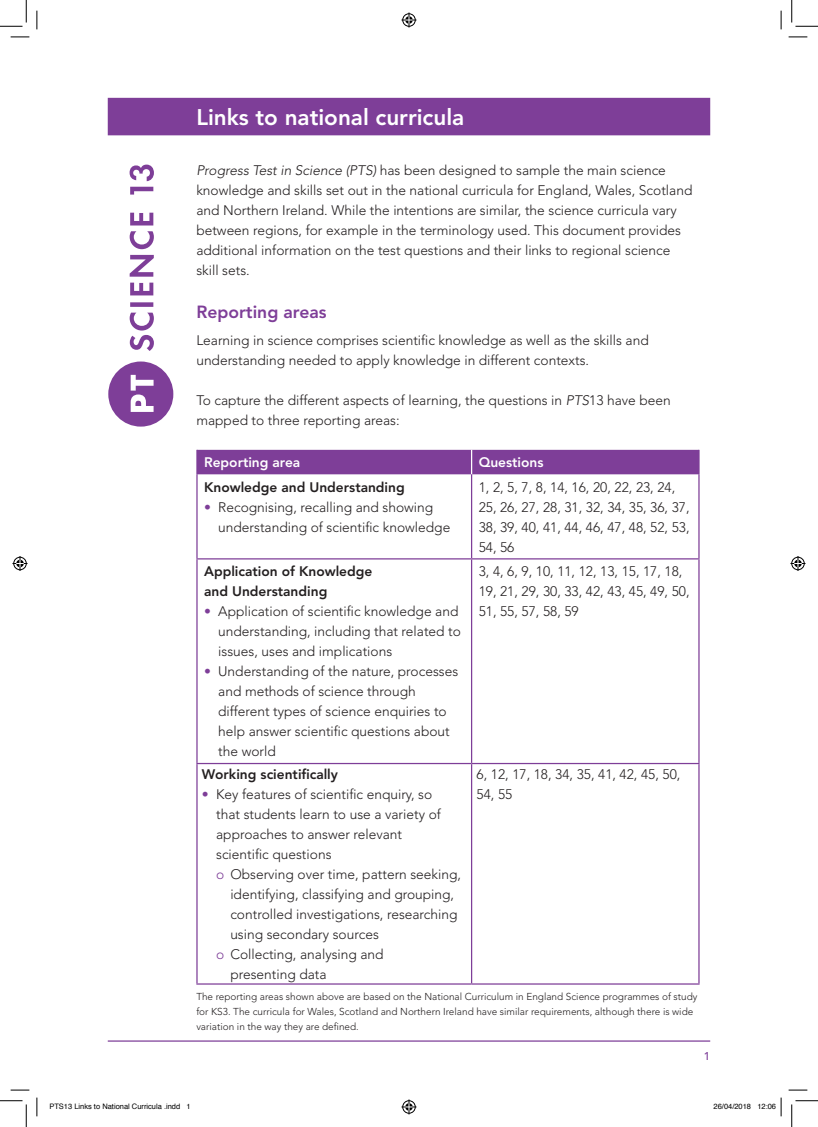
<style>
.page{position:relative;width:818px;height:1127px;background:#fff}
.page>*{position:absolute;margin:0;border:0;box-sizing:border-box;transform-origin:0 0}
.A_Head_RIGHT{font:800 22.5px "Avenir";color:#fff}
.B_Head{font:800 17.5px "Avenir";color:#7e3e98}
.Main_Text{font:300 13.75px/20px "Avenir";color:#231f20}
.Bulleted_text{font:300 13.75px/20px "Avenir";color:#231f20}
.Bullet_2nds{font:300 13.75px/20px "Avenir";color:#231f20}
.Main_Text-2{font:800 13.75px/20px "Avenir";color:#231f20}
.Main_Text-3{font:800 13.75px "Avenir";color:#fff}
.t1{font:500 11.25px "Avenir";color:#7e3e98}
.Main_Text-4{font:300 10px/15px "Avenir";color:#231f20}
.t2{font:7.5px "Helvetica";color:#000}
.s1{font-style:italic}
.s2{color:#7e3e98}
</style>
<div class="page">
<hr style="left:108px;top:1040px;width:602px;height:1px;background:#7e3e98">
<div style="left:108px;top:98px;width:602px;height:37px;background:#7e3e98"></div>
<hr style="left:196px;top:449px;width:2px;height:25px;background:#7e3e98">
<div style="left:197px;top:449px;width:502px;height:25px;background:#7e3e98"></div>
<hr style="left:196px;top:474px;width:2px;height:84px;background:#7e3e98">
<hr style="left:471px;top:474px;width:1px;height:84px;background:#7e3e98">
<hr style="left:698px;top:474px;width:1px;height:84px;background:#7e3e98">
<hr style="left:196px;top:559px;width:2px;height:203px;background:#7e3e98">
<hr style="left:196px;top:558px;width:276px;height:1px;background:#7e3e98">
<hr style="left:471px;top:559px;width:1px;height:203px;background:#7e3e98">
<hr style="left:472px;top:558px;width:227px;height:1px;background:#7e3e98">
<hr style="left:698px;top:559px;width:1px;height:203px;background:#7e3e98">
<hr style="left:196px;top:764px;width:2px;height:219px;background:#7e3e98">
<hr style="left:196px;top:762px;width:276px;height:2px;background:#7e3e98">
<hr style="left:196px;top:983px;width:276px;height:1px;background:#7e3e98">
<hr style="left:471px;top:764px;width:1px;height:219px;background:#7e3e98">
<hr style="left:472px;top:762px;width:227px;height:2px;background:#7e3e98">
<hr style="left:698px;top:764px;width:1px;height:219px;background:#7e3e98">
<hr style="left:472px;top:983px;width:227px;height:1px;background:#7e3e98">
<div style="left:108px;top:361px;width:65px;height:65px;background:#7e3e98;border-radius:50%"></div>
<svg style="left:131px;top:375px;width:23px;height:37px"></svg>
<svg style="left:130px;top:164px;width:24px;height:187px"></svg>
<svg style="left:11px;top:36px;width:18px;height:2px"></svg>
<svg style="left:788px;top:36px;width:19px;height:2px"></svg>
<svg style="left:11px;top:1089px;width:18px;height:1px"></svg>
<svg style="left:788px;top:1089px;width:19px;height:1px"></svg>
<svg style="left:36px;top:11px;width:2px;height:18px"></svg>
<svg style="left:36px;top:1097px;width:2px;height:18px"></svg>
<svg style="left:780px;top:11px;width:2px;height:18px"></svg>
<svg style="left:0;top:0;width:27px;height:27px"></svg>
<svg style="left:0;top:1100px;width:27px;height:26px"></svg>
<svg style="left:791px;top:0;width:27px;height:27px"></svg>
<svg style="left:791px;top:1100px;width:27px;height:26px"></svg>
<svg style="left:401px;top:13px;width:15px;height:15px"></svg>
<svg style="left:401px;top:1099px;width:15px;height:15px"></svg>
<svg style="left:13px;top:556px;width:15px;height:15px"></svg>
<svg style="left:790px;top:556px;width:15px;height:15px"></svg>
<svg style="left:780px;top:1097px;width:2px;height:18px"></svg>
<p class="A_Head_RIGHT" style="left:196px;top:103px;width:269px">Links to national curricula</p>
<p class="Main_Text" style="left:196px;top:160px;width:497px"><span class="s1">Progress Test in Science (PTS)</span> has been designed to sample the main science knowledge and skills set out in the national curricula for England, Wales, Scotland and Northern Ireland. While the intentions are similar, the science curricula vary between regions, for example in the terminology used. This document provides additional information on the test questions and their links to regional science skill sets.</p>
<p class="B_Head" style="left:196px;top:301px;width:132px">Reporting areas</p>
<p class="Main_Text" style="left:196px;top:330px;width:454px">Learning in science comprises scientific knowledge as well as the skills and understanding needed to apply knowledge in different contexts.</p>
<p class="Main_Text" style="left:196px;top:390px;width:476px">To capture the different aspects of learning, the questions in <span class="s1">PTS</span>13 have been mapped to three reporting areas:</p>
<p class="Main_Text-3" style="left:204px;top:454px;width:98px">Reporting area</p>
<p class="Main_Text-3" style="left:479px;top:454px;width:66px">Questions</p>
<p class="Main_Text-2" style="left:204px;top:477px;width:202px">Knowledge and Understanding</p>
<p class="Bulleted_text" style="left:218px;top:497px;width:234px;text-indent:-14px"><span class="s2">•</span> Recognising, recalling and showing understanding of scientific knowledge</p>
<p class="Main_Text" style="left:479px;top:477px;width:212px">1, 2, 5, 7, 8, 14, 16, 20, 22, 23, 24,<br>25, 26, 27, 28, 31, 32, 34, 35, 36, 37,<br>38, 39, 40, 41, 44, 46, 47, 48, 52, 53,<br>54, 56</p>
<p class="Main_Text-2" style="left:204px;top:561px;width:170px">Application of Knowledge and Understanding</p>
<p class="Bulleted_text" style="left:218px;top:601px;width:244px;text-indent:-14px"><span class="s2">•</span> Application of scientific knowledge and understanding, including that related to issues, uses and implications</p>
<p class="Bulleted_text" style="left:218px;top:661px;width:241px;text-indent:-14px"><span class="s2">•</span> Understanding of the nature, processes and methods of science through different types of science enquiries to help answer scientific questions about the world</p>
<p class="Main_Text-2" style="left:202px;top:764px;width:138px">Working scientifically</p>
<p class="Bulleted_text" style="left:216px;top:784px;width:226px;text-indent:-14px"><span class="s2">•</span> Key features of scientific enquiry, so that students learn to use a variety of approaches to answer relevant scientific questions</p>
<p class="Bullet_2nds" style="left:230px;top:864px;width:232px;text-indent:-14px"><span class="s2">o</span> Observing over time, pattern seeking, identifying, classifying and grouping, controlled investigations, researching using secondary sources</p>
<p class="Bullet_2nds" style="left:230px;top:944px;width:155px;text-indent:-14px"><span class="s2">o</span> Collecting, analysing and presenting data</p>
<p class="Main_Text" style="left:479px;top:561px;width:212px">3, 4, 6, 9, 10, 11, 12, 13, 15, 17, 18,<br>19, 21, 29, 30, 33, 42, 43, 45, 49, 50,<br>51, 55, 57, 58, 59</p>
<p class="Main_Text" style="left:477px;top:764px;width:205px">6, 12, 17, 18, 34, 35, 41, 42, 45, 50,<br>54, 55</p>
<p class="Main_Text-4" style="left:196px;top:988px;width:503px">The reporting areas shown above are based on the National Curriculum in England Science programmes of study for KS3. The curricula for Wales, Scotland and Northern Ireland have similar requirements, although there is wide variation in the way they are defined.</p>
<p class="t1" style="left:704px;top:1048px;width:8px">1</p>
<p class="t2" style="left:49px;top:1100px;width:143px">PTS13 Links to National Curricula .indd 1</p>
<p class="t2" style="left:713px;top:1100px;width:64px">26/04/2018 12:06</p>
</div>
